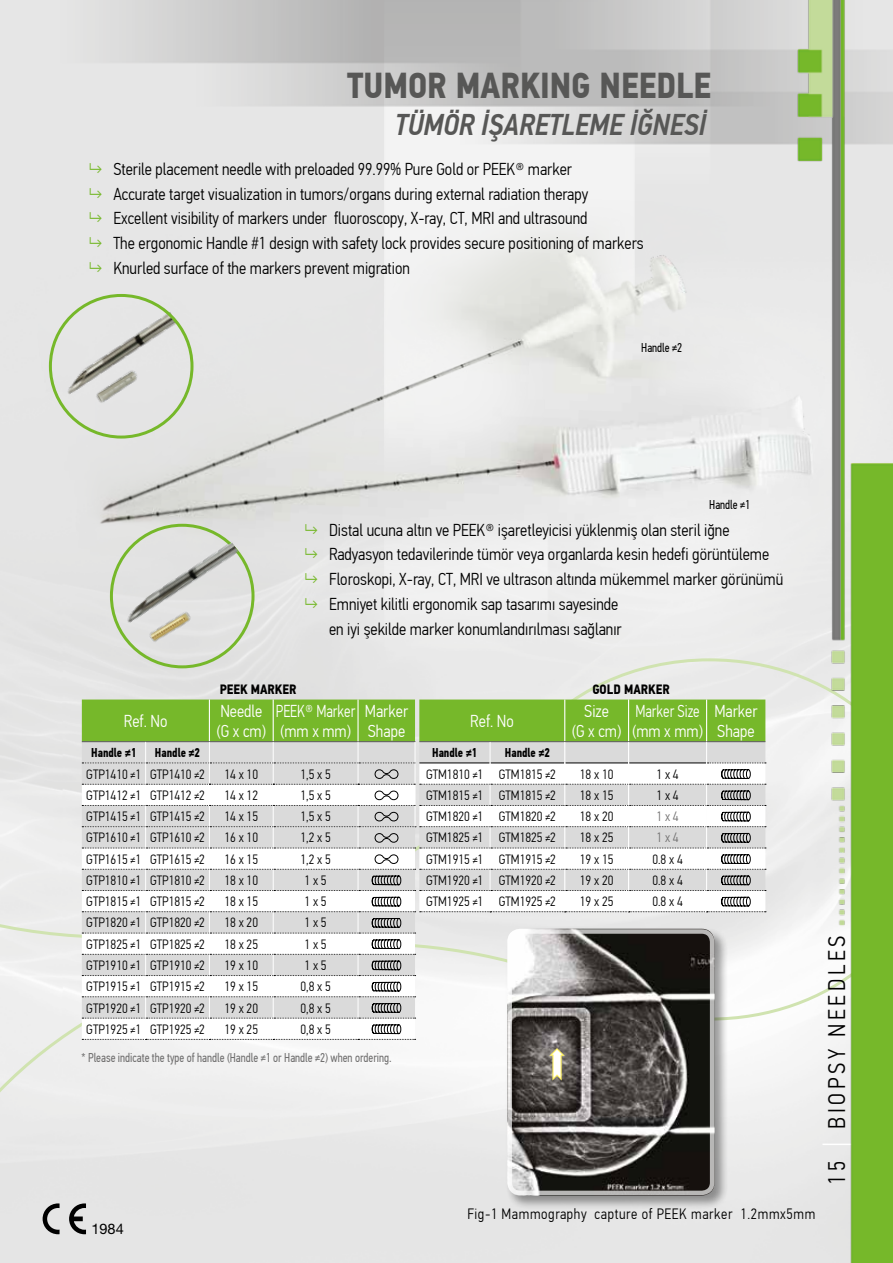
<style>
.page{position:relative;width:893px;height:1263px;background:#fff}
.page>*{position:absolute;margin:0;border:0;box-sizing:border-box;transform-origin:0 0}
.t1{font:700 36px "PF Din Text Cond Pro";color:#575756}
.t2{font:italic 500 30px "PF Din Text Cond Pro";color:#575756}
.t3{font:300 24px "PF Din Text Cond Pro";letter-spacing:.15em;color:#000}
.t4{font:300 17.25px/24.8px "PF Din Text Cond Pro";color:#000}
.t5{font:300 17.25px/20.7px "PF Din Text Cond Pro";color:#fff}
.t6{font:300 17.25px/20.7px "PF Din Text Cond Pro";color:#fff;scale:.9 1}
.t7{font:300 15px "PF Din Text Cond Pro";letter-spacing:.04em;color:#000}
.t8{font:14.55px "Helvetica Neue LT Pro";color:#000}
.t9{font:300 13.5px "PF Din Text Cond Pro";color:#000}
.t10{font:700 13.5px "PF Din Text Cond Pro";color:#000}
.t11{font:300 13.5px "PF Din Text Cond Pro";color:#706f6f}
.t12{font:12.75px "PF Din Text Cond Pro";color:#706f6f;scale:.9 1}
.t13{font:700 12.75px "PF Din Text Cond Pro";color:#000;scale:.9 1}
.t14{font:12.75px "PF Din Text Cond Pro";color:#000;scale:.9 1}
.s1{color:#76b82a}
.s2{font-size:12.75px}
</style>
<div class="page">
<img style="left:0;top:0;width:893px;height:1263px">
<img style="left:49px;top:308px;width:153px;height:127px">
<div style="left:49px;top:294px;width:144px;height:145px;border:3px solid #76b82a;border-radius:50%"></div>
<img style="left:92px;top:503px;width:172px;height:165px">
<div style="left:507px;top:929px;width:207px;height:266px;border:4px solid #fff;border-radius:11px"></div>
<svg style="left:549px;top:1048px;width:16px;height:32px"></svg>
<h1 class="t1" style="left:347px;top:63px;width:366px">TUMOR MARKING NEEDLE</h1>
<h2 class="t2" style="left:395px;top:107px;width:312px">TÜMÖR İŞARETLEME İĞNESİ</h2>
<p class="t4" style="left:88px;top:157px;width:557px"><span class="s1">↳</span> Sterile placement needle with preloaded 99.99% Pure Gold or PEEK® marker<br><span class="s1">↳</span> Accurate target visualization in tumors/organs during external radiation therapy<br><span class="s1">↳</span> Excellent visibility of markers under fluoroscopy, X-ray, CT, MRI and ultrasound<br><span class="s1">↳</span> The ergonomic Handle #1 design with safety lock provides secure positioning of markers <span class="s1">↳</span> Knurled surface of the markers prevent migration</p>
<p class="t14" style="left:641px;top:340px;width:47px">Handle ≠2</p>
<p class="t14" style="left:709px;top:497px;width:47px">Handle ≠1</p>
<p class="t4" style="left:304px;top:517px;width:427px"><span class="s1">↳</span> Distal ucuna altın ve PEEK® işaretleyicisi yüklenmiş olan steril iğne</p>
<p class="t4" style="left:304px;top:542px;width:467px"><span class="s1">↳</span> Radyasyon tedavilerinde tümör veya organlarda kesin hedefi görüntüleme</p>
<p class="t4" style="left:304px;top:567px;width:481px"><span class="s1">↳</span> Floroskopi, X-ray, CT, MRI ve ultrason altında mükemmel marker görünümü</p>
<p class="t4" style="left:304px;top:592px;width:316px"><span class="s1">↳</span> Emniyet kilitli ergonomik sap tasarımı sayesinde</p>
<p class="t4" style="left:329px;top:616px;width:294px">en iyi şekilde marker konumlandırılması sağlanır</p>
<p class="t10" style="left:220px;top:681px;width:78px">PEEK MARKER</p>
<p class="t10" style="left:592px;top:681px;width:79px">GOLD MARKER</p>
<p class="t5" style="left:124px;top:711px;width:45px">Ref. No</p>
<p class="t5" style="left:217px;top:700px;width:51px">Needle (G x cm)</p>
<p class="t6" style="left:276px;top:700px;width:90px">PEEK® Marker (mm x mm)</p>
<p class="t5" style="left:365px;top:700px;width:45px">Marker<br>Shape</p>
<p class="t13" style="left:91px;top:745px;width:52px">Handle ≠1</p>
<p class="t13" style="left:155px;top:745px;width:52px">Handle ≠2</p>
<p class="t9" style="left:86px;top:766px;width:120px">GTP1410 <span class="s2">≠</span>1 GTP1410 <span class="s2">≠</span>2</p>
<p class="t9" style="left:224px;top:766px;width:35px">14 x 10</p>
<p class="t9" style="left:300px;top:766px;width:32px">1,5 x 5</p>
<p class="t9" style="left:86px;top:787px;width:120px">GTP1412 <span class="s2">≠</span>1 GTP1412 <span class="s2">≠</span>2</p>
<p class="t9" style="left:224px;top:787px;width:35px">14 x 12</p>
<p class="t9" style="left:300px;top:787px;width:32px">1,5 x 5</p>
<p class="t9" style="left:86px;top:809px;width:120px">GTP1415 <span class="s2">≠</span>1 GTP1415 <span class="s2">≠</span>2</p>
<p class="t9" style="left:224px;top:809px;width:35px">14 x 15</p>
<p class="t9" style="left:300px;top:809px;width:32px">1,5 x 5</p>
<p class="t9" style="left:86px;top:830px;width:120px">GTP1610 <span class="s2">≠</span>1 GTP1610 <span class="s2">≠</span>2</p>
<p class="t9" style="left:224px;top:830px;width:35px">16 x 10</p>
<p class="t9" style="left:300px;top:830px;width:32px">1,2 x 5</p>
<p class="t9" style="left:86px;top:851px;width:120px">GTP1615 <span class="s2">≠</span>1 GTP1615 <span class="s2">≠</span>2</p>
<p class="t9" style="left:224px;top:851px;width:35px">16 x 15</p>
<p class="t9" style="left:300px;top:851px;width:32px">1,2 x 5</p>
<p class="t9" style="left:86px;top:873px;width:120px">GTP1810 <span class="s2">≠</span>1 GTP1810 <span class="s2">≠</span>2</p>
<p class="t9" style="left:224px;top:873px;width:35px">18 x 10</p>
<p class="t9" style="left:305px;top:873px;width:24px">1 x 5</p>
<p class="t9" style="left:86px;top:894px;width:120px">GTP1815 <span class="s2">≠</span>1 GTP1815 <span class="s2">≠</span>2</p>
<p class="t9" style="left:224px;top:894px;width:35px">18 x 15</p>
<p class="t9" style="left:305px;top:894px;width:24px">1 x 5</p>
<p class="t9" style="left:86px;top:915px;width:120px">GTP1820 <span class="s2">≠</span>1 GTP1820 <span class="s2">≠</span>2</p>
<p class="t9" style="left:224px;top:915px;width:35px">18 x 20</p>
<p class="t9" style="left:305px;top:915px;width:24px">1 x 5</p>
<p class="t9" style="left:86px;top:936px;width:120px">GTP1825 <span class="s2">≠</span>1 GTP1825 <span class="s2">≠</span>2</p>
<p class="t9" style="left:224px;top:936px;width:35px">18 x 25</p>
<p class="t9" style="left:305px;top:936px;width:24px">1 x 5</p>
<p class="t9" style="left:86px;top:958px;width:120px">GTP1910 <span class="s2">≠</span>1 GTP1910 <span class="s2">≠</span>2</p>
<p class="t9" style="left:224px;top:958px;width:35px">19 x 10</p>
<p class="t9" style="left:305px;top:958px;width:24px">1 x 5</p>
<p class="t9" style="left:86px;top:979px;width:120px">GTP1915 <span class="s2">≠</span>1 GTP1915 <span class="s2">≠</span>2</p>
<p class="t9" style="left:224px;top:979px;width:35px">19 x 15</p>
<p class="t9" style="left:300px;top:979px;width:32px">0,8 x 5</p>
<p class="t9" style="left:86px;top:1000px;width:120px">GTP1920 <span class="s2">≠</span>1 GTP1920 <span class="s2">≠</span>2</p>
<p class="t9" style="left:224px;top:1000px;width:35px">19 x 20</p>
<p class="t9" style="left:300px;top:1000px;width:32px">0,8 x 5</p>
<p class="t9" style="left:86px;top:1021px;width:120px">GTP1925 <span class="s2">≠</span>1 GTP1925 <span class="s2">≠</span>2</p>
<p class="t9" style="left:224px;top:1021px;width:35px">19 x 25</p>
<p class="t9" style="left:300px;top:1021px;width:32px">0,8 x 5</p>
<p class="t12" style="left:82px;top:1050px;width:346px">* Please indicate the type of handle (Handle ≠1 or Handle ≠2) when ordering.</p>
<p class="t5" style="left:470px;top:711px;width:45px">Ref. No</p>
<p class="t5" style="left:572px;top:700px;width:51px;text-align:center">Size<br>(G x cm)</p>
<p class="t6" style="left:632px;top:700px;width:80px">Marker Size (mm x mm)</p>
<p class="t5" style="left:714px;top:700px;width:45px">Marker<br>Shape</p>
<p class="t13" style="left:432px;top:745px;width:52px">Handle ≠1</p>
<p class="t13" style="left:505px;top:745px;width:52px">Handle ≠2</p>
<p class="t9" style="left:426px;top:766px;width:131px">GTM1810 <span class="s2">≠</span>1 GTM1815 <span class="s2">≠</span>2</p>
<p class="t9" style="left:580px;top:766px;width:35px">18 x 10</p>
<p class="t9" style="left:656px;top:766px;width:24px">1 x 4</p>
<p class="t9" style="left:426px;top:787px;width:131px">GTM1815 <span class="s2">≠</span>1 GTM1815 <span class="s2">≠</span>2</p>
<p class="t9" style="left:580px;top:787px;width:35px">18 x 15</p>
<p class="t9" style="left:656px;top:787px;width:24px">1 x 4</p>
<p class="t9" style="left:426px;top:809px;width:131px">GTM1820 <span class="s2">≠</span>1 GTM1820 <span class="s2">≠</span>2</p>
<p class="t9" style="left:580px;top:809px;width:35px">18 x 20</p>
<p class="t11" style="left:656px;top:809px;width:24px">1 x 4</p>
<p class="t9" style="left:426px;top:830px;width:131px">GTM1825 <span class="s2">≠</span>1 GTM1825 <span class="s2">≠</span>2</p>
<p class="t9" style="left:580px;top:830px;width:35px">18 x 25</p>
<p class="t11" style="left:656px;top:830px;width:24px">1 x 4</p>
<p class="t9" style="left:426px;top:851px;width:131px">GTM1915 <span class="s2">≠</span>1 GTM1915 <span class="s2">≠</span>2</p>
<p class="t9" style="left:580px;top:851px;width:35px">19 x 15</p>
<p class="t9" style="left:652px;top:851px;width:32px">0.8 x 4</p>
<p class="t9" style="left:426px;top:873px;width:131px">GTM1920 <span class="s2">≠</span>1 GTM1920 <span class="s2">≠</span>2</p>
<p class="t9" style="left:580px;top:873px;width:35px">19 x 20</p>
<p class="t9" style="left:652px;top:873px;width:32px">0.8 x 4</p>
<p class="t9" style="left:426px;top:894px;width:131px">GTM1925 <span class="s2">≠</span>1 GTM1925 <span class="s2">≠</span>2</p>
<p class="t9" style="left:580px;top:894px;width:35px">19 x 25</p>
<p class="t9" style="left:652px;top:894px;width:32px">0.8 x 4</p>
<h3 class="t3" style="left:823px;top:1129px;width:195px;rotate:-90deg">BIOPSY NEEDLES</h3>
<p class="t8" style="left:91px;top:1220px;width:34px">1984</p>
<p class="t7" style="left:467px;top:1205px;width:349px">Fig-1 Mammography capture of PEEK marker 1.2mmx5mm</p>
<h3 class="t3" style="left:823px;top:1185px;width:25px;rotate:-90deg">15</h3>
</div>
